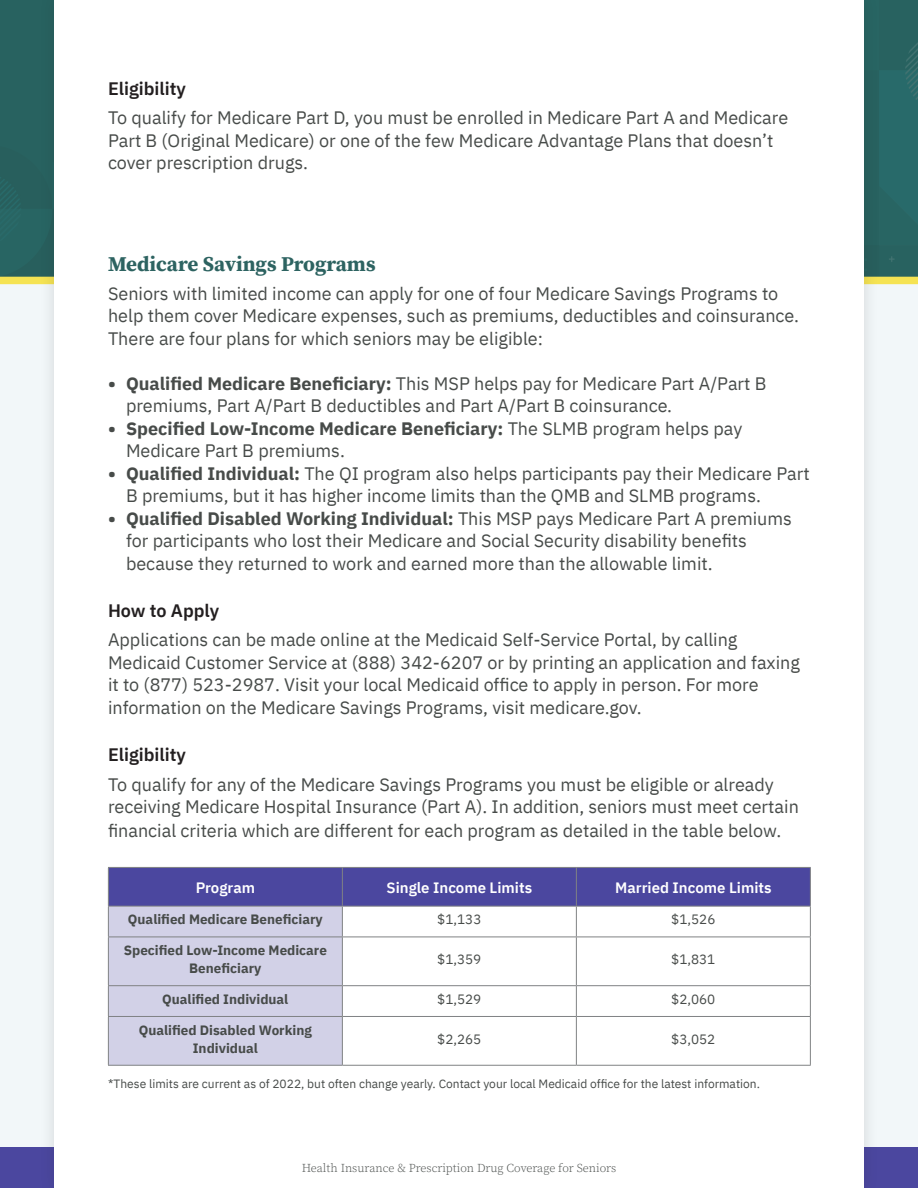
<style>
.page{position:relative;width:918px;height:1188px;background:#f2f7f9}
.page>*{position:absolute;margin:0;border:0;box-sizing:border-box;transform-origin:0 0}
.t1{font:700 21px "Source Serif Pro";color:#2d6361}
.t2{font:18px/22.5px "IBM Plex Sans";color:#474b49}
.t3{font:600 18px "IBM Plex Sans";color:#231f20}
.t4{font:600 15px "IBM Plex Sans";color:#fff}
.t5{font:700 13.5px/18px "IBM Plex Sans";color:#474b49;text-align:center}
.t6{font:13.5px "IBM Plex Sans";color:#474b49}
.t7{font:12px "IBM Plex Sans";color:#474b49}
.t8{font:300 12px "Source Serif Pro";color:#474b49}
.s1{font-weight:700}
</style>
<div class="page">
<div style="left:0;top:0;width:918px;height:280px;background:#2d6361"></div>
<div style="left:0;top:277px;width:918px;height:7px;background:#f5e353"></div>
<div style="left:0;top:1148px;width:918px;height:40px;background:#4b479f"></div>
<div style="left:39px;top:0;width:841px;height:1188px;background:#231f20;opacity:.15"></div>
<div style="left:54px;top:0;width:810px;height:1188px;background:#fff"></div>
<svg style="left:109px;top:868px;width:701px;height:197px"></svg>
<hr style="left:342px;top:868px;width:1px;height:38px;background:#808284">
<hr style="left:576px;top:868px;width:1px;height:38px;background:#808284">
<hr style="left:576px;top:907px;width:1px;height:30px;background:#808284">
<hr style="left:108px;top:937px;width:234px;height:1px;background:#808284">
<hr style="left:342px;top:937px;width:234px;height:1px;background:#808284">
<hr style="left:576px;top:937px;width:235px;height:1px;background:#808284">
<hr style="left:576px;top:937px;width:1px;height:48px;background:#808284">
<hr style="left:108px;top:985px;width:234px;height:1px;background:#808284">
<hr style="left:342px;top:985px;width:234px;height:1px;background:#808284">
<hr style="left:576px;top:985px;width:235px;height:1px;background:#808284">
<hr style="left:576px;top:986px;width:1px;height:30px;background:#808284">
<hr style="left:108px;top:1016px;width:234px;height:1px;background:#808284">
<hr style="left:342px;top:1016px;width:234px;height:1px;background:#808284">
<hr style="left:576px;top:1016px;width:235px;height:1px;background:#808284">
<hr style="left:576px;top:1017px;width:1px;height:48px;background:#808284">
<hr style="left:810px;top:907px;width:1px;height:30px;background:#808284">
<hr style="left:810px;top:937px;width:1px;height:48px;background:#808284">
<hr style="left:810px;top:986px;width:1px;height:30px;background:#808284">
<hr style="left:810px;top:1017px;width:1px;height:48px;background:#808284">
<hr style="left:342px;top:1065px;width:234px;height:1px;background:#808284">
<hr style="left:576px;top:1065px;width:235px;height:1px;background:#808284">
<hr style="left:108px;top:867px;width:234px;height:1px;background:#808284">
<hr style="left:108px;top:868px;width:1px;height:38px;background:#808284">
<hr style="left:342px;top:867px;width:234px;height:1px;background:#808284">
<hr style="left:576px;top:867px;width:235px;height:1px;background:#808284">
<hr style="left:810px;top:868px;width:1px;height:38px;background:#808284">
<hr style="left:342px;top:906px;width:234px;height:1px;background:#808284">
<hr style="left:576px;top:906px;width:235px;height:1px;background:#808284">
<hr style="left:108px;top:906px;width:234px;height:1px;background:#808284">
<hr style="left:108px;top:907px;width:1px;height:30px;background:#808284">
<hr style="left:342px;top:907px;width:1px;height:30px;background:#808284">
<hr style="left:108px;top:937px;width:1px;height:48px;background:#808284">
<hr style="left:342px;top:937px;width:1px;height:48px;background:#808284">
<hr style="left:108px;top:986px;width:1px;height:30px;background:#808284">
<hr style="left:342px;top:986px;width:1px;height:30px;background:#808284">
<hr style="left:108px;top:1017px;width:1px;height:48px;background:#808284">
<hr style="left:342px;top:1017px;width:1px;height:48px;background:#808284">
<hr style="left:108px;top:1065px;width:234px;height:1px;background:#808284">
<p class="t3" style="left:108px;top:75px;width:80px">Eligibility</p>
<p class="t2" style="left:108px;top:105px;width:682px">To qualify for Medicare Part D, you must be enrolled in Medicare Part A and Medicare<br>Part B (Original Medicare) or one of the few Medicare Advantage Plans that doesn’t cover prescription drugs.</p>
<p class="t1" style="left:108px;top:249px;width:269px">Medicare Savings Programs</p>
<p class="t2" style="left:108px;top:281px;width:692px">Seniors with limited income can apply for one of four Medicare Savings Programs to help them cover Medicare expenses, such as premiums, deductibles and coinsurance.<br>There are four plans for which seniors may be eligible:</p>
<p class="t2" style="left:126px;top:371px;width:642px;text-indent:-18px"><span class="s1">• Qualified Medicare Beneficiary:</span> This MSP helps pay for Medicare Part A/Part B premiums, Part A/Part B deductibles and Part A/Part B coinsurance.</p>
<p class="t2" style="left:126px;top:416px;width:618px;text-indent:-18px"><span class="s1">• Specified Low-Income Medicare Beneficiary:</span> The SLMB program helps pay<br>Medicare Part B premiums.</p>
<p class="t2" style="left:126px;top:461px;width:685px;text-indent:-18px"><span class="s1">• Qualified Individual:</span> The QI program also helps participants pay their Medicare Part<br>B premiums, but it has higher income limits than the QMB and SLMB programs.</p>
<p class="t2" style="left:126px;top:506px;width:668px;text-indent:-18px"><span class="s1">• Qualified Disabled Working Individual:</span> This MSP pays Medicare Part A premiums for participants who lost their Medicare and Social Security disability benefits because they returned to work and earned more than the allowable limit.</p>
<p class="t3" style="left:108px;top:597px;width:113px">How to Apply</p>
<p class="t2" style="left:108px;top:627px;width:693px">Applications can be made online at the Medicaid Self-Service Portal, by calling Medicaid Customer Service at (888) 342-6207 or by printing an application and faxing it to (877) 523-2987. Visit your local Medicaid office to apply in person. For more information on the Medicare Savings Programs, visit medicare.gov.</p>
<p class="t3" style="left:108px;top:741px;width:80px">Eligibility</p>
<p class="t2" style="left:108px;top:771px;width:692px;line-height:23.2px">To qualify for any of the Medicare Savings Programs you must be eligible or already receiving Medicare Hospital Insurance (Part A). In addition, seniors must meet certain financial criteria which are different for each program as detailed in the table below.</p>
<p class="t4" style="left:196px;top:876px;width:61px">Program</p>
<p class="t4" style="left:387px;top:876px;width:147px">Single Income Limits</p>
<p class="t4" style="left:615px;top:876px;width:158px">Married Income Limits</p>
<p class="t5" style="left:128px;top:910px;width:196px">Qualified Medicare Beneficiary</p>
<p class="t6" style="left:437px;top:909px;width:46px">$1,133</p>
<p class="t6" style="left:671px;top:909px;width:46px">$1,526</p>
<p class="t5" style="left:124px;top:940px;width:205px">Specified Low-Income Medicare<br>Beneficiary</p>
<p class="t6" style="left:437px;top:949px;width:46px">$1,359</p>
<p class="t6" style="left:671px;top:949px;width:46px">$1,831</p>
<p class="t5" style="left:162px;top:989px;width:128px">Qualified Individual</p>
<p class="t6" style="left:437px;top:989px;width:46px">$1,529</p>
<p class="t6" style="left:671px;top:989px;width:46px">$2,060</p>
<p class="t5" style="left:139px;top:1020px;width:175px">Qualified Disabled Working<br>Individual</p>
<p class="t6" style="left:437px;top:1029px;width:46px">$2,265</p>
<p class="t6" style="left:671px;top:1029px;width:46px">$3,052</p>
<p class="t7" style="left:108px;top:1075px;width:654px">*These limits are current as of 2022, but often change yearly. Contact your local Medicaid office for the latest information.</p>
<p class="t8" style="left:302px;top:1160px;width:316px">Health Insurance &amp; Prescription Drug Coverage for Seniors</p>
</div>
